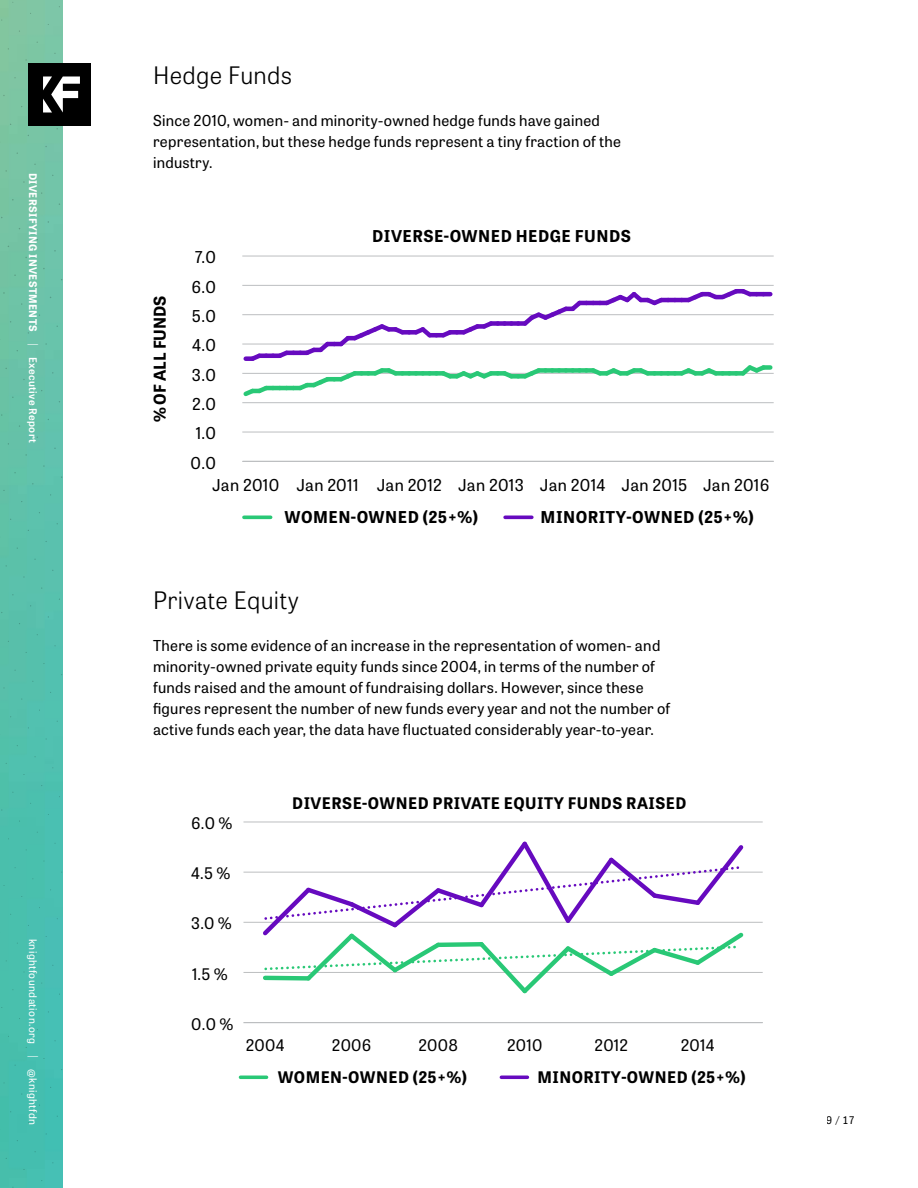
<style>
.page{position:relative;width:918px;height:1188px;background:#fff}
.page>*{position:absolute;margin:0;border:0;box-sizing:border-box;transform-origin:0 0}
.t1{font:300 24px "Tablet Gothic";letter-spacing:.015em;color:#000}
.t2{font:16.35px "Tablet Gothic";letter-spacing:.02em;color:#000}
.t3{font:700 16.35px "Tablet Gothic";letter-spacing:.03em;color:#000}
.t4{font:700 16.35px "Tablet Gothic";color:#000}
.t5{font:700 15.9px "Tablet Gothic";letter-spacing:.03em;color:#000}
.t6{font:15.9px "Tablet Gothic";letter-spacing:.02em;color:#000}
.t7{font:15px/21px "Tablet Gothic";letter-spacing:.015em;color:#000}
.t8{font:700 10.5px "Tablet Gothic";letter-spacing:.04em;color:#fff}
.t9{font:10.5px "Tablet Gothic";letter-spacing:.04em;color:#fff}
.t10{font:10.5px "Tablet Gothic";color:#000}
.s1{font-weight:300}
.s2{font-weight:600}
</style>
<div class="page">
<img style="left:0;top:0;width:63px;height:1188px">
<div style="left:28px;top:63px;width:63px;height:63px;background:#000"></div>
<svg style="left:43px;top:76px;width:37px;height:37px"></svg>
<hr style="left:242px;top:461px;width:532px;height:1px;background:#bcbec0">
<hr style="left:242px;top:432px;width:532px;height:1px;background:#bcbec0">
<hr style="left:242px;top:402px;width:532px;height:1px;background:#bcbec0">
<hr style="left:242px;top:373px;width:532px;height:1px;background:#bcbec0">
<hr style="left:242px;top:344px;width:532px;height:1px;background:#bcbec0">
<hr style="left:242px;top:314px;width:532px;height:1px;background:#bcbec0">
<hr style="left:242px;top:285px;width:532px;height:1px;background:#bcbec0">
<hr style="left:242px;top:256px;width:532px;height:1px;background:#bcbec0">
<svg style="left:242px;top:285px;width:528px;height:112px"></svg>
<hr style="left:244px;top:516px;width:27px;height:3px;background:#29c876">
<hr style="left:505px;top:516px;width:27px;height:3px;background:#660abf">
<hr style="left:243px;top:1022px;width:520px;height:1px;background:#bcbec0">
<hr style="left:243px;top:972px;width:520px;height:1px;background:#bcbec0">
<hr style="left:243px;top:922px;width:520px;height:1px;background:#bcbec0">
<hr style="left:243px;top:872px;width:520px;height:1px;background:#bcbec0">
<hr style="left:243px;top:822px;width:520px;height:1px;background:#bcbec0">
<hr style="left:240px;top:1076px;width:27px;height:3px;background:#29c876">
<hr style="left:501px;top:1076px;width:26px;height:3px;background:#660abf">
<svg style="left:259px;top:841px;width:488px;height:153px"></svg>
<p class="t8" style="left:41px;top:173px;width:272px;rotate:90deg">DIVERSIFYING INVESTMENTS <span class="s1">|</span> <span class="s2">Executive Report</span></p>
<p class="t9" style="left:40px;top:939px;width:188px;rotate:90deg">knightfoundation.org <span class="s1">|</span> @knightfdn</p>
<h1 class="t1" style="left:153px;top:59px;width:141px">Hedge Funds</h1>
<p class="t7" style="left:153px;top:109px;width:470px">Since 2010, women- and minority-owned hedge funds have gained representation, but these hedge funds represent a tiny fraction of the industry.</p>
<p class="t4" style="left:148px;top:422px;width:129px;rotate:-90deg">% OF ALL FUNDS</p>
<p class="t2" style="left:195px;top:246px;width:22px">7.0</p>
<p class="t2" style="left:191px;top:275px;width:26px">6.0</p>
<p class="t2" style="left:192px;top:305px;width:25px">5.0</p>
<p class="t2" style="left:192px;top:334px;width:25px">4.0</p>
<p class="t2" style="left:192px;top:363px;width:25px">3.0</p>
<p class="t2" style="left:192px;top:393px;width:25px">2.0</p>
<p class="t2" style="left:196px;top:422px;width:22px">1.0</p>
<p class="t2" style="left:191px;top:451px;width:27px">0.0</p>
<p class="t3" style="left:372px;top:225px;width:260px">DIVERSE-OWNED HEDGE FUNDS</p>
<p class="t2" style="left:212px;top:474px;width:559px">Jan 2010 Jan 2011 Jan 2012 Jan 2013 Jan 2014 Jan 2015 Jan 2016</p>
<p class="t3" style="left:285px;top:506px;width:195px">WOMEN-OWNED (25+%)</p>
<p class="t3" style="left:541px;top:506px;width:215px">MINORITY-OWNED (25+%)</p>
<h1 class="t1" style="left:153px;top:584px;width:147px">Private Equity</h1>
<p class="t7" style="left:153px;top:634px;width:519px">There is some evidence of an increase in the representation of women- and minority-owned private equity funds since 2004, in terms of the number of funds raised and the amount of fundraising dollars. However, since these figures represent the number of new funds every year and not the number of active funds each year, the data have fluctuated considerably year-to-year.</p>
<p class="t6" style="left:191px;top:812px;width:43px">6.0 %</p>
<p class="t6" style="left:191px;top:862px;width:41px">4.5 %</p>
<p class="t6" style="left:191px;top:913px;width:42px">3.0 %</p>
<p class="t6" style="left:192px;top:963px;width:37px">1.5 %</p>
<p class="t5" style="left:292px;top:792px;width:396px">DIVERSE-OWNED PRIVATE EQUITY FUNDS RAISED</p>
<p class="t6" style="left:191px;top:1013px;width:43px">0.0 %</p>
<p class="t6" style="left:246px;top:1035px;width:40px">2004</p>
<p class="t6" style="left:332px;top:1035px;width:41px">2006</p>
<p class="t6" style="left:418px;top:1035px;width:41px">2008</p>
<p class="t6" style="left:507px;top:1035px;width:37px">2010</p>
<p class="t6" style="left:595px;top:1035px;width:35px">2012</p>
<p class="t6" style="left:681px;top:1035px;width:35px">2014</p>
<p class="t5" style="left:278px;top:1066px;width:191px">WOMEN-OWNED (25+%)</p>
<p class="t5" style="left:537px;top:1066px;width:210px">MINORITY-OWNED (25+%)</p>
<p class="t10" style="left:827px;top:1112px;width:30px">9 <span class="s1">/</span> 17</p>
</div>
